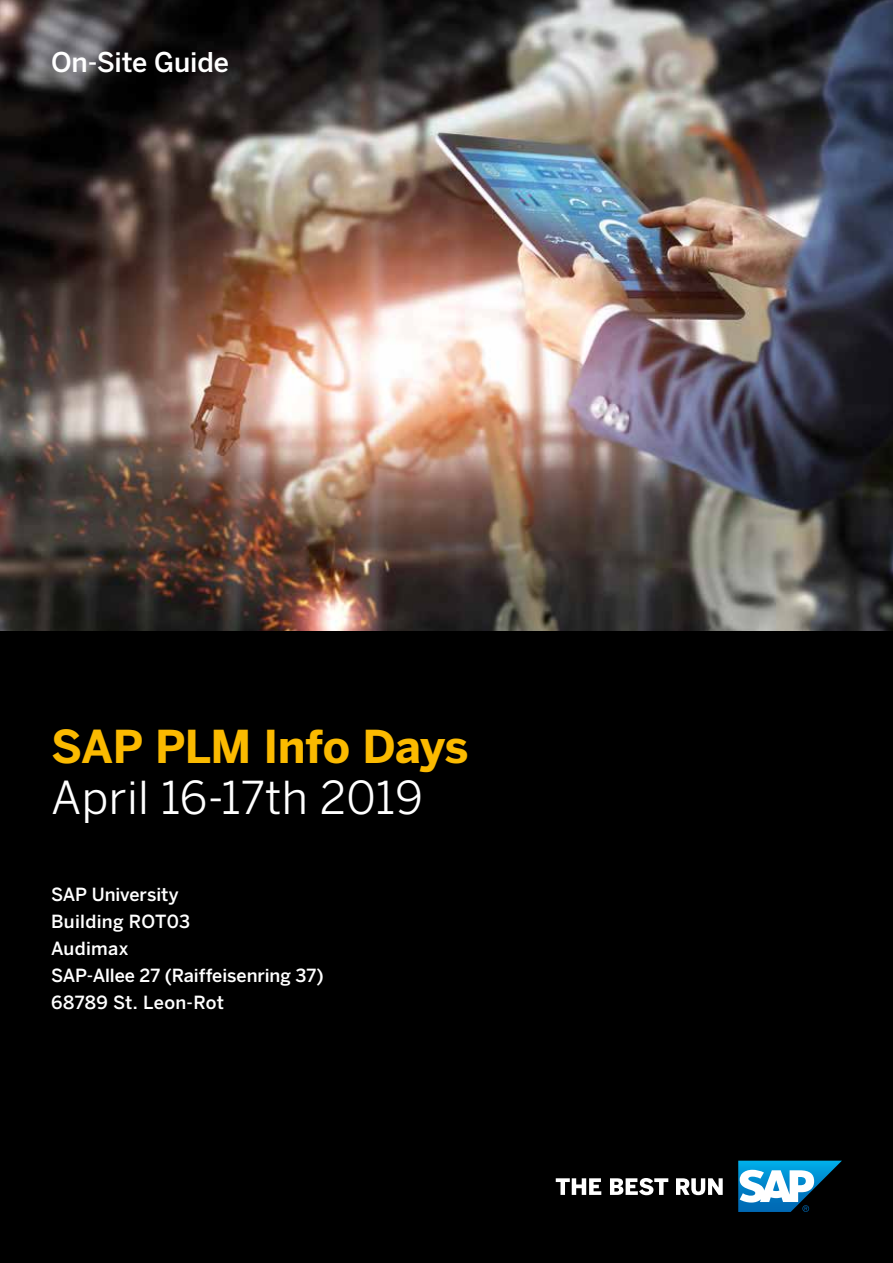
<style>
.page{position:relative;width:893px;height:1263px;background:#fff}
.page>*{position:absolute;margin:0;border:0;box-sizing:border-box;transform-origin:0 0}
.t1{font:45px "Benton Sans";color:#fff}
.t2{font:700 45px "Benton Sans";letter-spacing:-.015em;color:#fbba00}
.t3{font:500 27px "Benton Sans";letter-spacing:-.005em;color:#fff}
.t4{font:500 18px/27px "Benton Sans";color:#fff}
</style>
<div class="page">
<img style="left:0;top:0;width:893px;height:631px">
<div style="left:0;top:631px;width:893px;height:632px;background:#000"></div>
<svg style="left:556px;top:1161px;width:286px;height:51px"></svg>
<h2 class="t3" style="left:51px;top:46px;width:179px">On-Site Guide</h2>
<h1 class="t2" style="left:51px;top:720px;width:419px">SAP PLM Info Days</h1>
<h1 class="t1" style="left:51px;top:771px;width:373px">April 16-17th 2019</h1>
<p class="t4" style="left:51px;top:881px;width:274px">SAP University<br>Building ROT03<br>Audimax<br>SAP-Allee 27 (Raiffeisenring 37)<br>68789 St. Leon-Rot</p>
</div>
